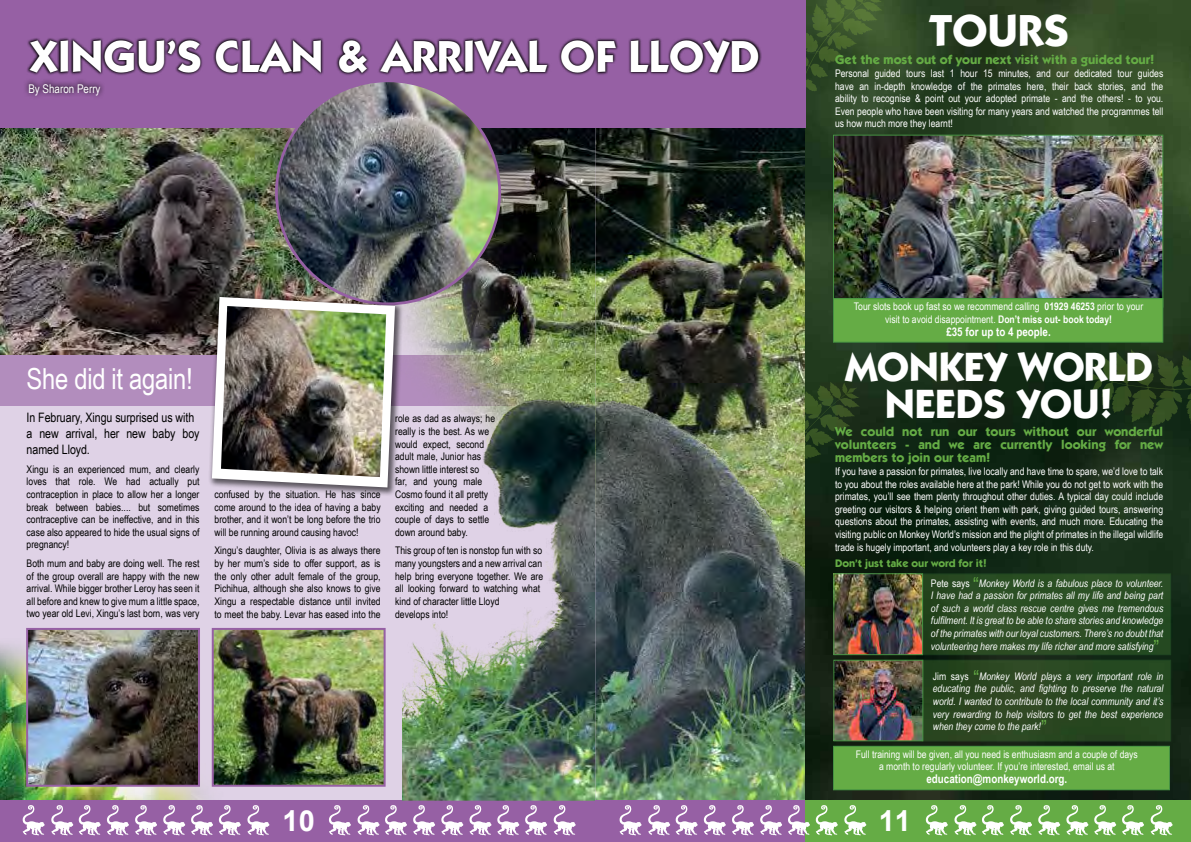
<style>
.page{position:relative;width:1191px;height:842px;background:#fff}
.page>*{position:absolute;margin:0;border:0;box-sizing:border-box;transform-origin:0 0}
.t1{font:700 45px "Itc Kabel";letter-spacing:.005em;color:#fff}
.t2{font:700 41px/37px "Itc Kabel";color:#fff;text-align:center}
.t3{font:29px "Arial Narrow";letter-spacing:-.01em;color:#fff}
.t4{font:700 29px "Arial";color:#fff}
.t5{font:700 13px/13px "Itc Kabel";color:#65ac45;text-align:justify}
.t6{font:13px/16px "Arial Narrow";letter-spacing:-.005em;color:#000}
.t7{font:700 12px "Arial Narrow";color:#fff}
.t8{font:12px "Arial Narrow";color:#fff}
.t9{font:700 11px "Itc Kabel";color:#65ac45}
.t10{font:10.5px/12.6px "Arial Narrow";color:#000;text-align:justify}
.t11{font:10.5px/12.6px "Arial Narrow";color:#fff;text-align:justify}
.t12{font:italic 10.5px/12.6px "Arial Narrow";color:#fff;text-align:justify}
.s1{font-weight:700}
.s2{font-style:normal}
.s3{font-style:normal;font-size:21px;color:#65ac45}
</style>
<div class="page">
<div style="left:0;top:117px;width:595px;height:684px;background:#dfd2e6"></div>
<img style="left:0;top:127px;width:338px;height:228px">
<div style="left:0;top:355px;width:523px;height:51px;background:#b28dbd"></div>
<img style="left:385px;top:127px;width:210px;height:562px">
<div style="left:0;top:0;width:595px;height:127px;background:#9660a4"></div>
<img style="left:0;top:628px;width:336px;height:173px">
<div style="left:0;top:801px;width:595px;height:41px;background:#9660a4"></div>
<div style="left:23px;top:78px;width:83px;height:23px;background:#000;opacity:.75"></div>
<img style="left:29px;top:631px;width:168px;height:153px">
<div style="left:26px;top:628px;width:174px;height:159px;border:2px solid #9660a4"></div>
<img style="left:215px;top:631px;width:167px;height:153px">
<div style="left:212px;top:628px;width:173px;height:159px;border:2px solid #9660a4"></div>
<svg style="left:23px;top:37px;width:572px;height:46px"></svg>
<img style="left:276px;top:81px;width:223px;height:223px;border-radius:112px">
<div style="left:208px;top:293px;width:196px;height:203px;background:#000;opacity:.59"></div>
<img style="left:212px;top:297px;width:183px;height:190px">
<img style="left:221px;top:306px;width:165px;height:171px">
<svg style="left:23px;top:805px;width:22px;height:30px"></svg>
<svg style="left:51px;top:805px;width:22px;height:30px"></svg>
<svg style="left:79px;top:805px;width:22px;height:30px"></svg>
<svg style="left:107px;top:805px;width:22px;height:30px"></svg>
<svg style="left:135px;top:805px;width:22px;height:30px"></svg>
<svg style="left:163px;top:805px;width:22px;height:30px"></svg>
<svg style="left:191px;top:805px;width:22px;height:30px"></svg>
<svg style="left:219px;top:805px;width:22px;height:30px"></svg>
<svg style="left:247px;top:805px;width:22px;height:30px"></svg>
<svg style="left:329px;top:805px;width:22px;height:30px"></svg>
<svg style="left:357px;top:805px;width:22px;height:30px"></svg>
<svg style="left:385px;top:805px;width:22px;height:30px"></svg>
<svg style="left:413px;top:805px;width:22px;height:30px"></svg>
<svg style="left:441px;top:805px;width:22px;height:30px"></svg>
<svg style="left:469px;top:805px;width:22px;height:30px"></svg>
<svg style="left:497px;top:805px;width:22px;height:30px"></svg>
<svg style="left:525px;top:805px;width:22px;height:30px"></svg>
<svg style="left:553px;top:805px;width:22px;height:30px"></svg>
<img style="left:402px;top:338px;width:403px;height:463px">
<img style="left:595px;top:127px;width:210px;height:535px">
<img style="left:805px;top:0;width:386px;height:800px">
<svg style="left:763px;top:382px;width:96px;height:108px"></svg>
<svg style="left:806px;top:0;width:76px;height:94px"></svg>
<div style="left:922px;top:574px;width:248px;height:81px;background:#2b4e24"></div>
<div style="left:922px;top:660px;width:248px;height:81px;background:#284821"></div>
<div style="left:595px;top:0;width:211px;height:127px;background:#9660a4"></div>
<svg style="left:1086px;top:349px;width:105px;height:78px"></svg>
<div style="left:595px;top:801px;width:414px;height:41px;background:#9660a4"></div>
<img style="left:835px;top:137px;width:326px;height:161px">
<div style="left:833px;top:135px;width:330px;height:173px;border:1px solid #459142"></div>
<img style="left:835px;top:662px;width:86px;height:77px">
<div style="left:833px;top:660px;width:90px;height:81px;border:1px solid #459142"></div>
<img style="left:835px;top:575px;width:86px;height:78px">
<div style="left:833px;top:573px;width:90px;height:82px;border:1px solid #459142"></div>
<div style="left:833px;top:299px;width:329px;height:43px;background:#65ac45"></div>
<div style="left:833px;top:298px;width:330px;height:45px;border:1px solid #459142"></div>
<div style="left:833px;top:746px;width:336px;height:44px;background:#65ac45"></div>
<div style="left:833px;top:746px;width:337px;height:44px;border:1px solid #459142"></div>
<svg style="left:619px;top:805px;width:22px;height:30px"></svg>
<svg style="left:648px;top:805px;width:49px;height:30px"></svg>
<svg style="left:704px;top:805px;width:22px;height:30px"></svg>
<svg style="left:732px;top:805px;width:22px;height:30px"></svg>
<svg style="left:760px;top:805px;width:22px;height:30px"></svg>
<svg style="left:788px;top:800px;width:403px;height:42px"></svg>
<svg style="left:595px;top:0;width:275px;height:83px"></svg>
<h1 class="t1" style="left:30px;top:29px;width:731px">XINGU’S CLAN &amp; ARRIVAL OF LLOYD</h1>
<p class="t8" style="left:28px;top:79px;width:74px">By Sharon Perry</p>
<h3 class="t3" style="left:27px;top:357px;width:167px">She did it again!</h3>
<p class="t6" style="left:27px;top:409px;width:174px">In February, Xingu surprised us with a new arrival, her new baby boy named Lloyd.</p>
<p class="t10" style="left:27px;top:462px;width:174px">Xingu is an experienced mum, and clearly loves that role. We had actually put contraception in place to allow her a longer break between babies.... but sometimes contraceptive can be ineffective, and in this case also appeared to hide the usual signs of pregnancy!</p>
<p class="t10" style="left:27px;top:557px;width:174px">Both mum and baby are doing well. The rest of the group overall are happy with the new arrival. While bigger brother Leroy has seen it all before and knew to give mum a little space, two year old Levi, Xingu’s last born, was very</p>
<p class="t10" style="left:214px;top:488px;width:168px">confused by the situation. He has since come around to the idea of having a baby brother, and it won’t be long before the trio will be running around causing havoc!</p>
<p class="t10" style="left:214px;top:544px;width:167px">Xingu’s daughter, Olivia is as always there by her mum’s side to offer support, as is the only other adult female of the group, Pichihua, although she also knows to give Xingu a respectable distance until invited to meet the baby. Levar has eased into the</p>
<p class="t10" style="left:395px;top:412px;width:101px;text-align:left">role as dad as always; he really is the best. As we would expect, second adult male, Junior has shown little interest so<br>far, and young male<br>Cosmo found it all pretty exciting and needed a couple of days to settle down around baby.</p>
<p class="t10" style="left:395px;top:544px;width:149px;text-align:left">This group of ten is nonstop fun with so many youngsters and a new arrival can help bring everyone together. We are all looking forward to watching what kind of character little Lloyd<br>develops into!</p>
<h3 class="t4" style="left:282px;top:802px;width:34px">10</h3>
<h1 class="t1" style="left:929px;top:3px;width:141px">TOURS</h1>
<p class="t5" style="left:835px;top:53px;width:321px">Get the most out of your next visit with a guided tour!</p>
<p class="t11" style="left:835px;top:67px;width:330px">Personal guided tours last 1 hour 15 minutes, and our dedicated tour guides have an in-depth knowledge of the primates here, their back stories, and the ability to recognise &amp; point out your adopted primate - and the others! - to you.<br>Even people who have been visiting for many years and watched the programmes tell us how much more they learnt!</p>
<p class="t11" style="left:854px;top:300px;width:291px;text-align:center">Tour slots book up fast so we recommend calling <span class="s1">01929 46253</span> prior to your visit to avoid disappointment. <span class="s1">Don’t miss out- book today!</span></p>
<p class="t7" style="left:946px;top:322px;width:106px">£35 for up to 4 people.</p>
<h2 class="t2" style="left:845px;top:348px;width:309px">MONKEY WORLD<br>NEEDS YOU!</h2>
<p class="t5" style="left:835px;top:425px;width:329px">We could not run our tours without our wonderful volunteers - and we are currently looking for new members to join our team!</p>
<p class="t11" style="left:835px;top:465px;width:329px">If you have a passion for primates, live locally and have time to spare, we’d love to talk to you about the roles available here at the park! While you do not get to work with the primates, you’ll see them plenty throughout other duties. A typical day could include greeting our visitors &amp; helping orient them with park, giving guided tours, answering questions about the primates, assisting with events, and much more. Educating the visiting public on Monkey World’s mission and the plight of primates in the illegal wildlife trade is hugely important, and volunteers play a key role in this duty.</p>
<p class="t9" style="left:835px;top:556px;width:153px">Don’t just take our word for it!</p>
<p class="t12" style="left:931px;top:576px;width:234px"><span class="s2">Pete says</span> <span class="s3">“</span>Monkey World is a fabulous place to volunteer.<br>I have had a passion for primates all my life and being part of such a world class rescue centre gives me tremendous fulfilment. It is great to be able to share stories and knowledge of the primates with our loyal customers. There’s no doubt that volunteering here makes my life richer and more satisfying<span class="s3">”</span></p>
<p class="t12" style="left:932px;top:670px;width:232px"><span class="s2">Jim says</span> <span class="s3">“</span>Monkey World plays a very important role in educating the public, and fighting to preserve the natural world. I wanted to contribute to the local community and it’s very rewarding to help visitors to get the best experience when they come to the park!<span class="s3">”</span></p>
<p class="t11" style="left:856px;top:747px;width:283px;text-align:center">Full training will be given, all you need is enthusiasm and a couple of days a month to regularly volunteer. If you’re interested, email us at</p>
<p class="t7" style="left:926px;top:769px;width:142px">education@monkeyworld.org.</p>
<h3 class="t4" style="left:879px;top:802px;width:34px">11</h3>
</div>
